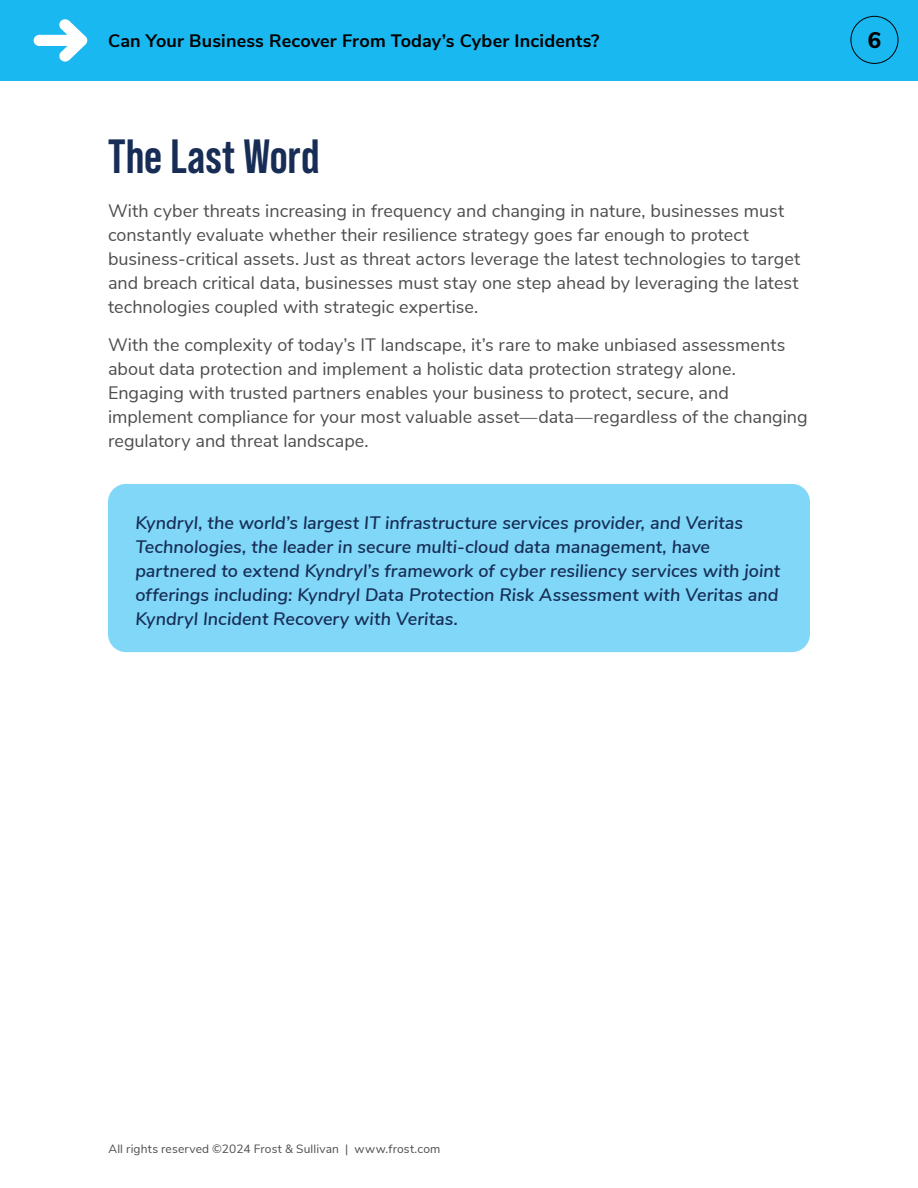
<style>
.page{position:relative;width:918px;height:1188px;background:#fff}
.page>*{position:absolute;margin:0;border:0;box-sizing:border-box;transform-origin:0 0}
._1st_Lvl_Header{font:700 48px "Bebas Neue Pro";color:#172d55}
.t1{font:800 22.5px "Nunito Sans";color:#000}
.Body_Text{font:18px/24px "Nunito Sans";color:#4d4d4f}
.Body_Text-2{font:italic 600 18px/24px "Nunito Sans";color:#172d55}
.t2{font:700 18px "Nunito Sans";letter-spacing:.01em;color:#000}
.t3{font:12px "Nunito Sans";letter-spacing:.015em;color:#4d4d4f}
</style>
<div class="page">
<div style="left:0;top:0;width:918px;height:81px;background:#1ab8f1"></div>
<svg style="left:34px;top:19px;width:53px;height:43px"></svg>
<div style="left:850px;top:16px;width:48px;height:48px;border:1px solid #000;border-radius:50%"></div>
<div style="left:108px;top:484px;width:702px;height:168px;background:#80d7f8;border-radius:18px"></div>
<p class="t2" style="left:108px;top:28px;width:493px">Can Your Business Recover From Today’s Cyber Incidents?</p>
<p class="t1" style="left:868px;top:24px;width:15px">6</p>
<h1 class="_1st_Lvl_Header" style="left:108px;top:129px;width:213px">The Last Word</h1>
<p class="Body_Text" style="left:108px;top:198px;width:694px">With cyber threats increasing in frequency and changing in nature, businesses must constantly evaluate whether their resilience strategy goes far enough to protect business-critical assets. Just as threat actors leverage the latest technologies to target and breach critical data, businesses must stay one step ahead by leveraging the latest technologies coupled with strategic expertise.</p>
<p class="Body_Text" style="left:108px;top:331px;width:701px">With the complexity of today’s IT landscape, it’s rare to make unbiased assessments about data protection and implement a holistic data protection strategy alone.<br>Engaging with trusted partners enables your business to protect, secure, and implement compliance for your most valuable asset—data—regardless of the changing regulatory and threat landscape.</p>
<p class="Body_Text-2" style="left:135px;top:510px;width:646px">Kyndryl, the world’s largest IT infrastructure services provider, and Veritas Technologies, the leader in secure multi-cloud data management, have partnered to extend Kyndryl’s framework of cyber resiliency services with joint offerings including: Kyndryl Data Protection Risk Assessment with Veritas and Kyndryl Incident Recovery with Veritas.</p>
<p class="t3" style="left:108px;top:1140px;width:334px">All rights reserved ©2024 Frost &amp; Sullivan | www.frost.com</p>
</div>
